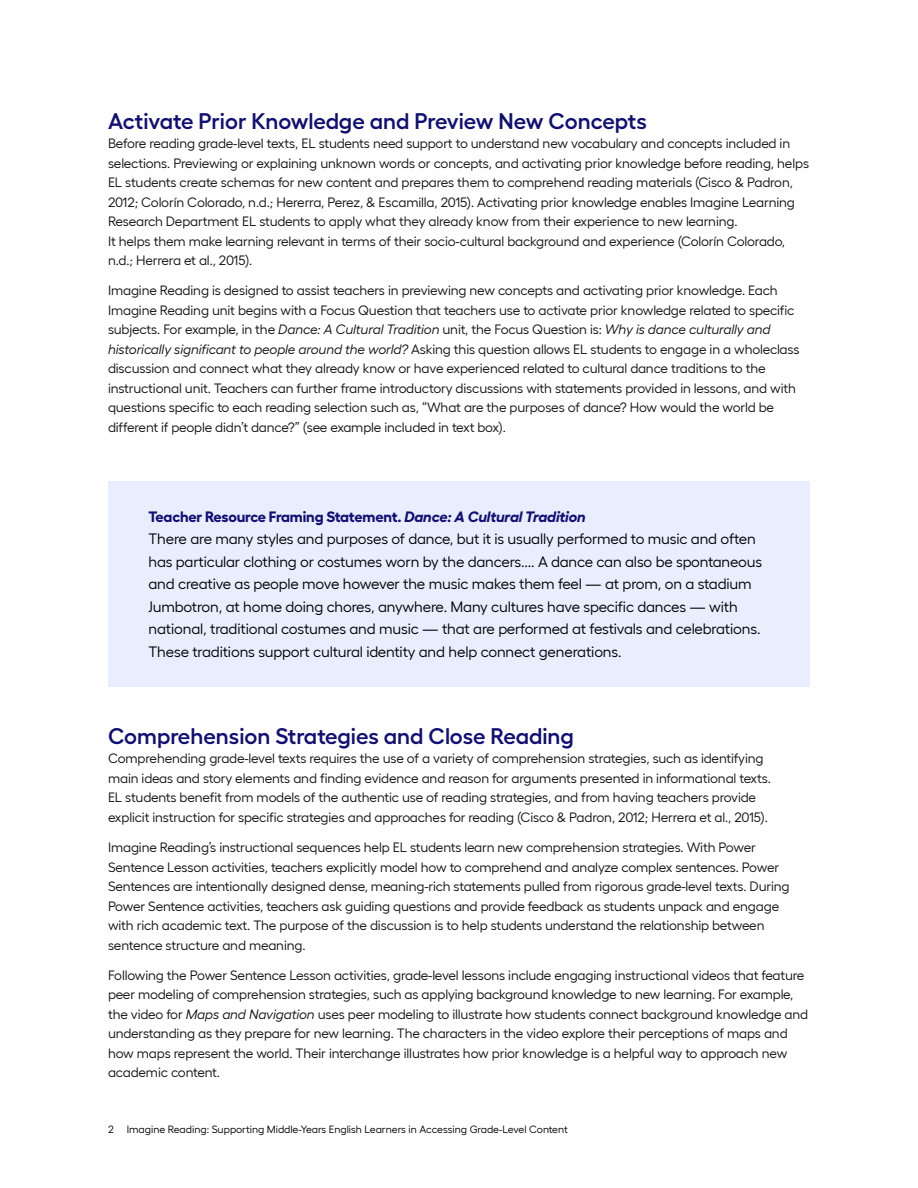
<style>
.page{position:relative;width:918px;height:1188px;background:#fff}
.page>*{position:absolute;margin:0;border:0;box-sizing:border-box;transform-origin:0 0}
.t1{font:600 22.5px "Hellix";color:#100f73}
.t2{font:15px/22.5px "Hellix";letter-spacing:-.01em;color:#000}
.t3{font:13.5px/19.5px "Hellix";letter-spacing:-.01em;color:#121212}
.t4{font:10.5px "Hellix";color:#000}
.s1{font-style:italic}
.s2{font-weight:700;color:#100f73}
.s3{font-weight:700;font-style:italic;color:#100f73}
</style>
<div class="page">
<div style="left:108px;top:481px;width:702px;height:206px;background:#e9eeff"></div>
<h1 class="t1" style="left:108px;top:103px;width:540px">Activate Prior Knowledge and Preview New Concepts</h1>
<p class="t3" style="left:108px;top:132px;width:703px">Before reading grade-level texts, EL students need support to understand new vocabulary and concepts included in selections. Previewing or explaining unknown words or concepts, and activating prior knowledge before reading, helps EL students create schemas for new content and prepares them to comprehend reading materials (Cisco &amp; Padron, 2012; Colorín Colorado, n.d.; Hererra, Perez, &amp; Escamilla, 2015). Activating prior knowledge enables Imagine Learning Research Department EL students to apply what they already know from their experience to new learning.<br>It helps them make learning relevant in terms of their socio-cultural background and experience (Colorín Colorado, n.d.; Herrera et al., 2015).</p>
<p class="t3" style="left:108px;top:280px;width:693px">Imagine Reading is designed to assist teachers in previewing new concepts and activating prior knowledge. Each Imagine Reading unit begins with a Focus Question that teachers use to activate prior knowledge related to specific subjects. For example, in the <span class="s1">Dance: A Cultural Tradition</span> unit, the Focus Question is: <span class="s1">Why is dance culturally and historically significant to people around the world?</span> Asking this question allows EL students to engage in a wholeclass discussion and connect what they already know or have experienced related to cultural dance traditions to the instructional unit. Teachers can further frame introductory discussions with statements provided in lessons, and with questions specific to each reading selection such as, “What are the purposes of dance? How would the world be different if people didn’t dance?” (see example included in text box).</p>
<p class="t2" style="left:148px;top:504px;width:615px"><span class="s2">Teacher Resource Framing Statement.</span> <span class="s3">Dance: A Cultural Tradition<br></span>There are many styles and purposes of dance, but it is usually performed to music and often has particular clothing or costumes worn by the dancers.... A dance can also be spontaneous and creative as people move however the music makes them feel — at prom, on a stadium Jumbotron, at home doing chores, anywhere. Many cultures have specific dances — with national, traditional costumes and music — that are performed at festivals and celebrations.<br>These traditions support cultural identity and help connect generations.</p>
<h1 class="t1" style="left:108px;top:718px;width:467px">Comprehension Strategies and Close Reading</h1>
<p class="t3" style="left:108px;top:748px;width:664px">Comprehending grade-level texts requires the use of a variety of comprehension strategies, such as identifying main ideas and story elements and finding evidence and reason for arguments presented in informational texts.<br>EL students benefit from models of the authentic use of reading strategies, and from having teachers provide explicit instruction for specific strategies and approaches for reading (Cisco &amp; Padron, 2012; Herrera et al., 2015).</p>
<p class="t3" style="left:108px;top:836px;width:683px">Imagine Reading’s instructional sequences help EL students learn new comprehension strategies. With Power Sentence Lesson activities, teachers explicitly model how to comprehend and analyze complex sentences. Power Sentences are intentionally designed dense, meaning-rich statements pulled from rigorous grade-level texts. During Power Sentence activities, teachers ask guiding questions and provide feedback as students unpack and engage with rich academic text. The purpose of the discussion is to help students understand the relationship between sentence structure and meaning.</p>
<p class="t3" style="left:108px;top:964px;width:702px">Following the Power Sentence Lesson activities, grade-level lessons include engaging instructional videos that feature peer modeling of comprehension strategies, such as applying background knowledge to new learning. For example, the video for <span class="s1">Maps and Navigation</span> uses peer modeling to illustrate how students connect background knowledge and understanding as they prepare for new learning. The characters in the video explore their perceptions of maps and how maps represent the world. Their interchange illustrates how prior knowledge is a helpful way to approach new academic content.</p>
<p class="t4" style="left:108px;top:1121px;width:461px">2 Imagine Reading: Supporting Middle-Years English Learners in Accessing Grade-Level Content</p>
</div>
